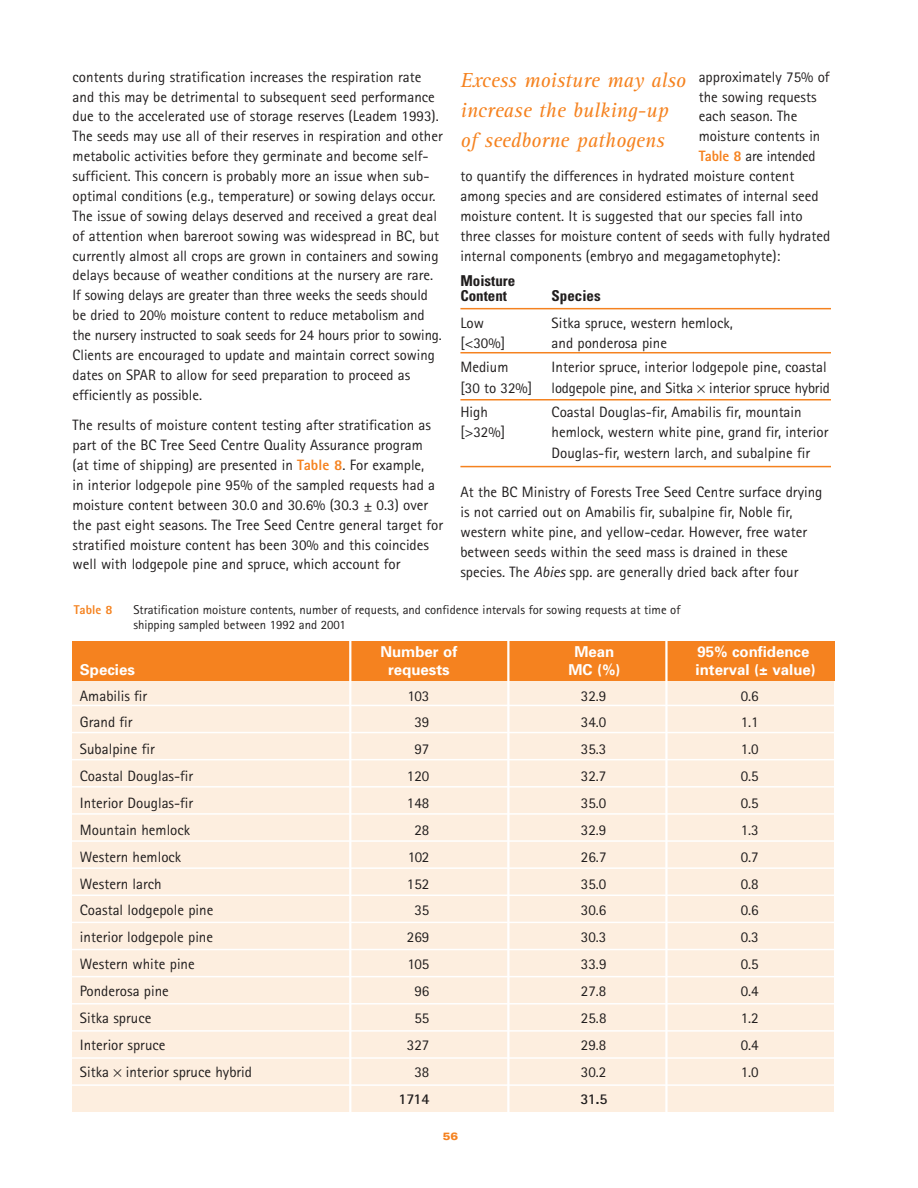
<style>
.page{position:relative;width:918px;height:1188px;background:#fff}
.page>*{position:absolute;margin:0;border:0;box-sizing:border-box;transform-origin:0 0}
.t1{font:italic 21px/30px "Rotis Serif";color:#f5821f}
.t2{font:15px/19.8px "Rotis Sans Serif";color:#201d1d}
.t3{font:700 15px "Univers";color:#fff}
.t4{font:700 condensed 15px/15px "Univers";color:#201d1d}
.t5{font:700 15px "Rotis Sans Serif";letter-spacing:-.02em;color:#201d1d}
.t6{font:12.75px/15px "Rotis Sans Serif";color:#201d1d}
.t7{font:800 12.75px "Rotis Sans Serif";color:#f5821f}
.t8{font:900 expanded 10.5px "Univers";color:#f5821f}
.s1{font-weight:800;color:#f5821f}
.s2{font-style:italic}
</style>
<div class="page">
<hr style="left:460px;top:308px;width:371px;height:1px;background:#f5821f">
<hr style="left:460px;top:352px;width:371px;height:1px;background:#f5821f">
<hr style="left:460px;top:399px;width:371px;height:2px;background:#f5821f">
<hr style="left:460px;top:466px;width:371px;height:1px;background:#f5821f">
<div style="left:72px;top:682px;width:761px;height:430px;background:#fdeedf"></div>
<div style="left:72px;top:641px;width:763px;height:40px;background:#f5821f"></div>
<hr style="left:349px;top:638px;width:2px;height:486px;background:#fff">
<hr style="left:507px;top:638px;width:3px;height:488px;background:#fff">
<hr style="left:665px;top:638px;width:3px;height:501px;background:#fff">
<hr style="left:70px;top:705px;width:769px;height:1px;background:#fff">
<hr style="left:70px;top:732px;width:769px;height:1px;background:#fff">
<hr style="left:70px;top:759px;width:769px;height:1px;background:#fff">
<hr style="left:70px;top:786px;width:769px;height:2px;background:#fff">
<hr style="left:70px;top:813px;width:769px;height:2px;background:#fff">
<hr style="left:70px;top:840px;width:769px;height:2px;background:#fff">
<hr style="left:70px;top:867px;width:769px;height:2px;background:#fff">
<hr style="left:70px;top:895px;width:769px;height:1px;background:#fff">
<hr style="left:70px;top:922px;width:769px;height:1px;background:#fff">
<hr style="left:70px;top:949px;width:769px;height:1px;background:#fff">
<hr style="left:70px;top:976px;width:769px;height:1px;background:#fff">
<hr style="left:70px;top:1003px;width:769px;height:2px;background:#fff">
<hr style="left:70px;top:1030px;width:769px;height:2px;background:#fff">
<hr style="left:70px;top:1057px;width:769px;height:2px;background:#fff">
<hr style="left:70px;top:1084px;width:769px;height:2px;background:#fff">
<p class="t2" style="left:73px;top:68px;width:372px">contents during stratification increases the respiration rate and this may be detrimental to subsequent seed performance due to the accelerated use of storage reserves (Leadem 1993).<br>The seeds may use all of their reserves in respiration and other metabolic activities before they germinate and become self&shy;sufficient. This concern is probably more an issue when sub&shy;optimal conditions (e.g., temperature) or sowing delays occur.<br>The issue of sowing delays deserved and received a great deal of attention when bareroot sowing was widespread in BC, but currently almost all crops are grown in containers and sowing delays because of weather conditions at the nursery are rare.<br>If sowing delays are greater than three weeks the seeds should be dried to 20% moisture content to reduce metabolism and the nursery instructed to soak seeds for 24 hours prior to sowing.<br>Clients are encouraged to update and maintain correct sowing dates on SPAR to allow for seed preparation to proceed as efficiently as possible.</p>
<p class="t2" style="left:73px;top:417px;width:372px">The results of moisture content testing after stratification as part of the BC Tree Seed Centre Quality Assurance program<br>(at time of shipping) are presented in <span class="s1">Table 8</span>. For example,<br>in interior lodgepole pine 95% of the sampled requests had a moisture content between 30.0 and 30.6% (30.3 ± 0.3) over the past eight seasons. The Tree Seed Centre general target for stratified moisture content has been 30% and this coincides well with lodgepole pine and spruce, which account for</p>
<p class="t2" style="left:699px;top:68px;width:132px">approximately 75% of</p>
<p class="t2" style="left:699px;top:88px;width:119px">the sowing requests</p>
<p class="t2" style="left:699px;top:108px;width:100px">each season. The</p>
<p class="t2" style="left:699px;top:128px;width:123px">moisture contents in</p>
<p class="t2" style="left:699px;top:148px;width:118px"><span class="s1">Table 8</span> are intended</p>
<p class="t2" style="left:460px;top:168px;width:335px">to quantify the differences in hydrated moisture content</p>
<p class="t2" style="left:460px;top:187px;width:360px">among species and are considered estimates of internal seed</p>
<p class="t2" style="left:460px;top:207px;width:344px">moisture content. It is suggested that our species fall into</p>
<p class="t2" style="left:460px;top:227px;width:371px">three classes for moisture content of seeds with fully hydrated</p>
<p class="t2" style="left:460px;top:247px;width:321px">internal components (embryo and megagametophyte):</p>
<p class="t4" style="left:460px;top:275px;width:56px">Moisture<br>Content</p>
<h1 class="t1" style="left:460px;top:66px;width:227px">Excess moisture may also increase the bulking-up of seedborne pathogens</h1>
<p class="t4" style="left:552px;top:290px;width:51px">Species</p>
<p class="t2" style="left:460px;top:314px;width:25px">Low</p>
<p class="t2" style="left:552px;top:314px;width:183px">Sitka spruce, western hemlock,</p>
<p class="t2" style="left:460px;top:334px;width:46px">[&lt;30%]</p>
<p class="t2" style="left:552px;top:334px;width:117px">and ponderosa pine</p>
<p class="t2" style="left:460px;top:359px;width:50px">Medium</p>
<p class="t2" style="left:552px;top:359px;width:277px">Interior spruce, interior lodgepole pine, coastal</p>
<p class="t2" style="left:460px;top:379px;width:73px">[30 to 32%]</p>
<p class="t2" style="left:552px;top:379px;width:280px">lodgepole pine, and Sitka interior spruce hybrid</p>
<p class="t2" style="left:460px;top:404px;width:29px">High</p>
<p class="t2" style="left:552px;top:404px;width:252px">Coastal Douglas-fir, Amabilis fir, mountain</p>
<p class="t2" style="left:460px;top:424px;width:46px">[&gt;32%]</p>
<p class="t2" style="left:552px;top:424px;width:278px;line-height:20.2px">hemlock, western white pine, grand fir, interior<br>Douglas-fir, western larch, and subalpine fir</p>
<p class="t2" style="left:460px;top:484px;width:363px">At the BC Ministry of Forests Tree Seed Centre surface drying is not carried out on Amabilis fir, subalpine fir, Noble fir, western white pine, and yellow-cedar. However, free water between seeds within the seed mass is drained in these species. The <span class="s2">Abies</span> spp. are generally dried back after four</p>
<p class="t7" style="left:74px;top:605px;width:40px">Table 8</p>
<p class="t6" style="left:133px;top:603px;width:549px">Stratification moisture contents, number of requests, and confidence intervals for sowing requests at time of shipping sampled between 1992 and 2001</p>
<p class="t3" style="left:380px;top:646px;width:79px">Number of</p>
<p class="t3" style="left:574px;top:646px;width:42px">Mean</p>
<p class="t3" style="left:697px;top:646px;width:114px">95% confidence</p>
<p class="t3" style="left:80px;top:664px;width:57px">Species</p>
<p class="t3" style="left:388px;top:664px;width:63px">requests</p>
<p class="t3" style="left:568px;top:664px;width:54px">MC (%)</p>
<p class="t3" style="left:696px;top:664px;width:122px">interval (± value)</p>
<p class="t2" style="left:80px;top:687px;width:69px">Amabilis fir</p>
<p class="t2" style="left:407px;top:687px;width:23px">103</p>
<p class="t2" style="left:581px;top:687px;width:27px">32.9</p>
<p class="t2" style="left:741px;top:687px;width:20px">0.6</p>
<p class="t2" style="left:80px;top:714px;width:54px">Grand fir</p>
<p class="t2" style="left:414px;top:714px;width:16px">39</p>
<p class="t2" style="left:581px;top:714px;width:27px">34.0</p>
<p class="t2" style="left:741px;top:714px;width:20px">1.1</p>
<p class="t2" style="left:80px;top:741px;width:76px">Subalpine fir</p>
<p class="t2" style="left:414px;top:741px;width:16px">97</p>
<p class="t2" style="left:581px;top:741px;width:27px">35.3</p>
<p class="t2" style="left:741px;top:741px;width:20px">1.0</p>
<p class="t2" style="left:80px;top:768px;width:115px">Coastal Douglas-fir</p>
<p class="t2" style="left:407px;top:768px;width:24px">120</p>
<p class="t2" style="left:581px;top:768px;width:27px">32.7</p>
<p class="t2" style="left:741px;top:768px;width:20px">0.5</p>
<p class="t2" style="left:80px;top:795px;width:115px">Interior Douglas-fir</p>
<p class="t2" style="left:407px;top:795px;width:24px">148</p>
<p class="t2" style="left:581px;top:795px;width:27px">35.0</p>
<p class="t2" style="left:741px;top:795px;width:20px">0.5</p>
<p class="t2" style="left:80px;top:821px;width:112px">Mountain hemlock</p>
<p class="t2" style="left:414px;top:821px;width:16px">28</p>
<p class="t2" style="left:581px;top:821px;width:27px">32.9</p>
<p class="t2" style="left:741px;top:821px;width:20px">1.3</p>
<p class="t2" style="left:80px;top:848px;width:103px">Western hemlock</p>
<p class="t2" style="left:408px;top:848px;width:23px">102</p>
<p class="t2" style="left:581px;top:848px;width:27px">26.7</p>
<p class="t2" style="left:741px;top:848px;width:20px">0.7</p>
<p class="t2" style="left:80px;top:875px;width:83px">Western larch</p>
<p class="t2" style="left:407px;top:875px;width:24px">152</p>
<p class="t2" style="left:581px;top:875px;width:27px">35.0</p>
<p class="t2" style="left:741px;top:875px;width:20px">0.8</p>
<p class="t2" style="left:80px;top:902px;width:135px">Coastal lodgepole pine</p>
<p class="t2" style="left:414px;top:902px;width:16px">35</p>
<p class="t2" style="left:581px;top:902px;width:27px">30.6</p>
<p class="t2" style="left:741px;top:902px;width:20px">0.6</p>
<p class="t2" style="left:80px;top:929px;width:135px">interior lodgepole pine</p>
<p class="t2" style="left:407px;top:929px;width:24px">269</p>
<p class="t2" style="left:581px;top:929px;width:27px">30.3</p>
<p class="t2" style="left:741px;top:929px;width:20px">0.3</p>
<p class="t2" style="left:80px;top:956px;width:116px">Western white pine</p>
<p class="t2" style="left:408px;top:956px;width:23px">105</p>
<p class="t2" style="left:581px;top:956px;width:27px">33.9</p>
<p class="t2" style="left:741px;top:956px;width:20px">0.5</p>
<p class="t2" style="left:80px;top:983px;width:90px">Ponderosa pine</p>
<p class="t2" style="left:414px;top:983px;width:16px">96</p>
<p class="t2" style="left:581px;top:983px;width:27px">27.8</p>
<p class="t2" style="left:741px;top:983px;width:20px">0.4</p>
<p class="t2" style="left:80px;top:1009px;width:73px">Sitka spruce</p>
<p class="t2" style="left:414px;top:1009px;width:16px">55</p>
<p class="t2" style="left:581px;top:1009px;width:27px">25.8</p>
<p class="t2" style="left:741px;top:1009px;width:20px">1.2</p>
<p class="t2" style="left:80px;top:1036px;width:87px">Interior spruce</p>
<p class="t2" style="left:407px;top:1036px;width:24px">327</p>
<p class="t2" style="left:581px;top:1036px;width:27px">29.8</p>
<p class="t2" style="left:741px;top:1036px;width:20px">0.4</p>
<p class="t2" style="left:80px;top:1063px;width:174px">Sitka interior spruce hybrid</p>
<p class="t2" style="left:414px;top:1063px;width:16px">38</p>
<p class="t2" style="left:581px;top:1063px;width:27px">30.2</p>
<p class="t2" style="left:741px;top:1063px;width:20px">1.0</p>
<p class="t5" style="left:398px;top:1093px;width:33px">1714</p>
<p class="t5" style="left:580px;top:1093px;width:29px">31.5</p>
<p class="t8" style="left:443px;top:1132px;width:17px">56</p>
</div>
